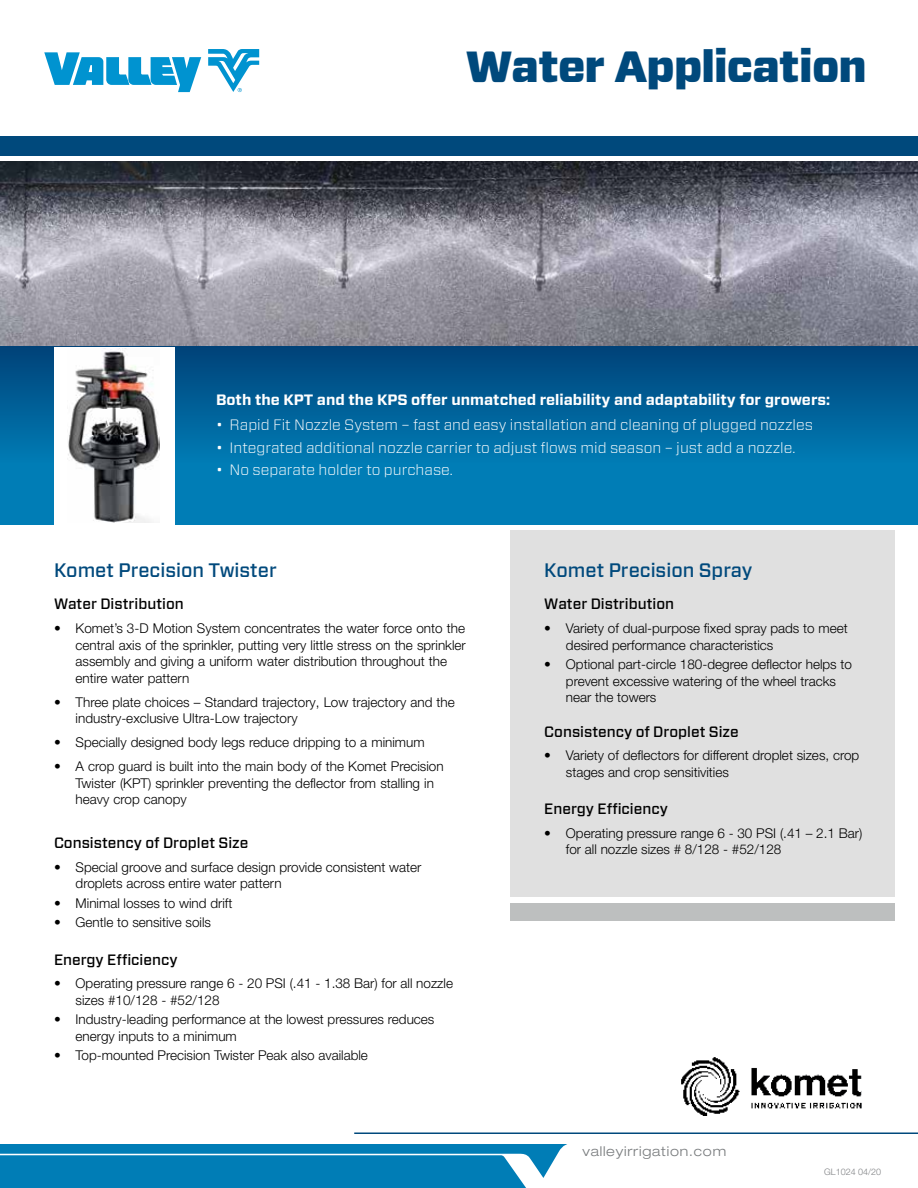
<style>
.page{position:relative;width:918px;height:1188px;background:#fff}
.page>*{position:absolute;margin:0;border:0;box-sizing:border-box;transform-origin:0 0}
.t1{font:900 43.5px "Forza";letter-spacing:-.02em;color:#00497c}
.t2{font:500 19.5px "Forza";color:#00497c}
.t3{font:300 15px "Forza";color:#fff}
.t4{font:500 15px "Forza";color:#000}
.t5{font:700 15px "Forza";color:#fff}
.t6{font:300 13.5px/16.5px "Helvetica Neue LT Pro";color:#000}
.t7{font:300 expanded 13.5px "Helvetica Neue LT Pro";letter-spacing:.06em;color:#787b7d}
.t8{font:300 9px "Helvetica Neue LT Pro";color:#808285}
</style>
<div class="page">
<svg style="left:0;top:1144px;width:567px;height:44px;background:#1688bc"></svg>
<div style="left:510px;top:530px;width:384px;height:366px;background:#e0e0e0"></div>
<img style="left:681px;top:1057px;width:181px;height:58px">
<div style="left:0;top:345px;width:918px;height:180px;background:#007db6"></div>
<svg style="left:208px;top:49px;width:51px;height:43px"></svg>
<svg style="left:44px;top:52px;width:157px;height:40px"></svg>
<div style="left:0;top:345px;width:918px;height:118px;background:linear-gradient(to bottom,#014178,#017bb4)"></div>
<div style="left:0;top:137px;width:918px;height:19px;background:#00497c"></div>
<hr style="left:354px;top:1132px;width:564px;height:2px;background:#00497c">
<img style="left:0;top:162px;width:918px;height:184px">
<div style="left:54px;top:347px;width:120px;height:185px;background:#fff"></div>
<img style="left:68px;top:349px;width:91px;height:173px">
<div style="left:510px;top:903px;width:384px;height:18px;background:#bdbfbf"></div>
<h1 class="t1" style="left:466px;top:38px;width:403px">Water Application</h1>
<p class="t5" style="left:216px;top:390px;width:616px">Both the KPT and the KPS offer unmatched reliability and adaptability for growers:</p>
<p class="t3" style="left:216px;top:415px;width:599px">• Rapid Fit Nozzle System – fast and easy installation and cleaning of plugged nozzles</p>
<p class="t3" style="left:216px;top:437px;width:581px">• Integrated additional nozzle carrier to adjust flows mid season – just add a nozzle.</p>
<p class="t3" style="left:216px;top:460px;width:238px">• No separate holder to purchase.</p>
<h2 class="t2" style="left:54px;top:557px;width:224px">Komet Precision Twister</h2>
<p class="t4" style="left:54px;top:594px;width:131px">Water Distribution</p>
<p class="t6" style="left:76px;top:620px;width:392px;text-indent:-22px">• Komet’s 3-D Motion System concentrates the water force onto the central axis of the sprinkler, putting very little stress on the sprinkler assembly and giving a uniform water distribution throughout the entire water pattern</p>
<p class="t6" style="left:76px;top:694px;width:381px;text-indent:-22px">• Three plate choices – Standard trajectory, Low trajectory and the industry-exclusive Ultra-Low trajectory</p>
<p class="t6" style="left:54px;top:734px;width:372px">• Specially designed body legs reduce dripping to a minimum</p>
<p class="t6" style="left:76px;top:758px;width:370px;text-indent:-22px">• A crop guard is built into the main body of the Komet Precision<br>Twister (KPT) sprinkler preventing the deflector from stalling in heavy crop canopy</p>
<p class="t4" style="left:54px;top:833px;width:196px">Consistency of Droplet Size</p>
<p class="t6" style="left:76px;top:858px;width:347px;text-indent:-22px">• Special groove and surface design provide consistent water droplets across entire water pattern</p>
<p class="t6" style="left:54px;top:894px;width:180px">• Minimal losses to wind drift</p>
<p class="t6" style="left:54px;top:914px;width:159px">• Gentle to sensitive soils</p>
<p class="t4" style="left:54px;top:949px;width:125px">Energy Efficiency</p>
<p class="t6" style="left:76px;top:975px;width:379px;text-indent:-22px">• Operating pressure range 6 - 20 PSI (.41 - 1.38 Bar) for all nozzle sizes #10/128 - #52/128</p>
<p class="t6" style="left:76px;top:1011px;width:360px;text-indent:-22px">• Industry-leading performance at the lowest pressures reduces energy inputs to a minimum</p>
<p class="t6" style="left:54px;top:1047px;width:315px">• Top-mounted Precision Twister Peak also available</p>
<h2 class="t2" style="left:544px;top:557px;width:210px">Komet Precision Spray</h2>
<p class="t4" style="left:544px;top:594px;width:131px">Water Distribution</p>
<p class="t6" style="left:566px;top:620px;width:283px;text-indent:-22px">• Variety of dual-purpose fixed spray pads to meet desired performance characteristics</p>
<p class="t6" style="left:566px;top:656px;width:288px;text-indent:-22px">• Optional part-circle 180-degree deflector helps to prevent excessive watering of the wheel tracks near the towers</p>
<p class="t4" style="left:544px;top:721px;width:196px">Consistency of Droplet Size</p>
<p class="t6" style="left:566px;top:747px;width:295px;text-indent:-22px">• Variety of deflectors for different droplet sizes, crop stages and crop sensitivities</p>
<p class="t4" style="left:544px;top:799px;width:125px">Energy Efficiency</p>
<p class="t6" style="left:566px;top:825px;width:298px;text-indent:-22px">• Operating pressure range 6 - 30 PSI (.41 – 2.1 Bar) for all nozzle sizes # 8/128 - #52/128</p>
<p class="t7" style="left:582px;top:1143px;width:145px">valleyirrigation.com</p>
<p class="t8" style="left:824px;top:1166px;width:59px">GL1024 04/20</p>
</div>
